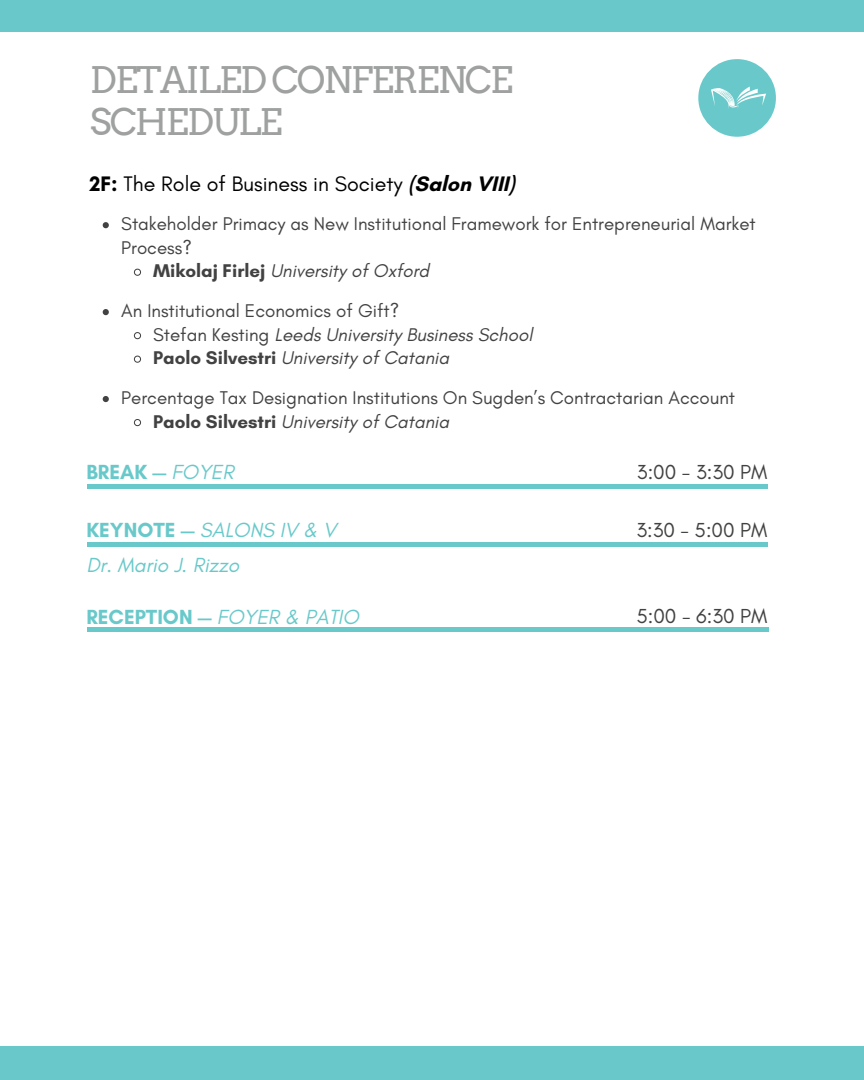
<style>
.page{position:relative;width:864px;height:1080px;background:#fff}
.page>*{position:absolute;margin:0;border:0;box-sizing:border-box;transform-origin:0 0}
.t1{font:36.6px/42px "Arvo";letter-spacing:-.05em;color:#9fa0a0}
.t2{font:21.45px "Glacial Indifference";color:#000}
.t3{font:italic 20.85px "Glacial Indifference";color:#69c9ca}
.t4{font:700 20.85px "Glacial Indifference";color:#69c9ca}
.t5{font:20.7px "Glacial Indifference";color:#424242}
.t6{font:18.75px/23.5px "Glacial Indifference";color:#424242}
.t7{font:italic 18.75px/23.5px "Glacial Indifference";color:#424242}
.s1{font-weight:700}
.s2{font-weight:700;font-style:normal}
.s3{font-style:normal}
.s4{font-style:italic}
.s5{font-weight:400;font-style:italic}
</style>
<div class="page">
<div style="left:698px;top:59px;width:78px;height:78px;background:#69c9ca;border-radius:50%"></div>
<div style="left:0;top:1047px;width:864px;height:33px;background:#69c9ca"></div>
<div style="left:0;top:0;width:864px;height:32px;background:#69c9ca"></div>
<svg style="left:103px;top:222px;width:6px;height:6px"></svg>
<svg style="left:133px;top:268px;width:8px;height:8px"></svg>
<svg style="left:103px;top:309px;width:6px;height:6px"></svg>
<svg style="left:133px;top:332px;width:8px;height:8px"></svg>
<svg style="left:133px;top:355px;width:8px;height:8px"></svg>
<svg style="left:103px;top:396px;width:6px;height:6px"></svg>
<svg style="left:133px;top:419px;width:8px;height:8px"></svg>
<div style="left:87px;top:484px;width:681px;height:5px;background:#69c9ca"></div>
<div style="left:87px;top:542px;width:681px;height:5px;background:#69c9ca"></div>
<hr style="left:87px;top:628px;width:682px;height:4px;background:#69c9ca">
<svg style="left:711px;top:87px;width:55px;height:21px"></svg>
<h1 class="t1" style="left:90px;top:59px;width:425px">DETAILED CONFERENCE<br>SCHEDULE</h1>
<p class="t2" style="left:89px;top:171px;width:427px"><span class="s1">2F:</span> The Role of Business in Society <span class="s1">(Salon VIII)</span></p>
<p class="t6" style="left:121px;top:212px;width:636px">Stakeholder Primacy as New Institutional Framework for Entrepreneurial Market</p>
<p class="t6" style="left:121px;top:235px;width:72px">Process?</p>
<p class="t7" style="left:153px;top:259px;width:278px"><span class="s2">Mikolaj Firlej</span> University of Oxford</p>
<p class="t7" style="left:153px;top:299px;width:381px;text-indent:-32px"><span class="s3">An Institutional Economics of Gift?<br>Stefan Kesting</span> Leeds University Business School<br><span class="s2">Paolo Silvestri</span> University of Catania</p>
<p class="t6" style="left:153px;top:386px;width:584px;text-indent:-32px">Percentage Tax Designation Institutions On Sugden’s Contractarian Account<br><span class="s1">Paolo Silvestri</span> <span class="s4">University of Catania</span></p>
<p class="t4" style="left:86px;top:460px;width:149px">BREAK — <span class="s5">FOYER</span></p>
<p class="t5" style="left:637px;top:459px;width:132px">3:00 - 3:30 PM</p>
<p class="t3" style="left:86px;top:517px;width:252px"><span class="s2">KEYNOTE —</span> SALONS IV &amp; V</p>
<p class="t5" style="left:636px;top:517px;width:133px">3:30 - 5:00 PM</p>
<p class="t3" style="left:86px;top:552px;width:154px">Dr. Mario J. Rizzo</p>
<p class="t3" style="left:86px;top:604px;width:274px"><span class="s2">RECEPTION —</span> FOYER &amp; PATIO</p>
<p class="t5" style="left:637px;top:603px;width:132px">5:00 - 6:30 PM</p>
</div>
